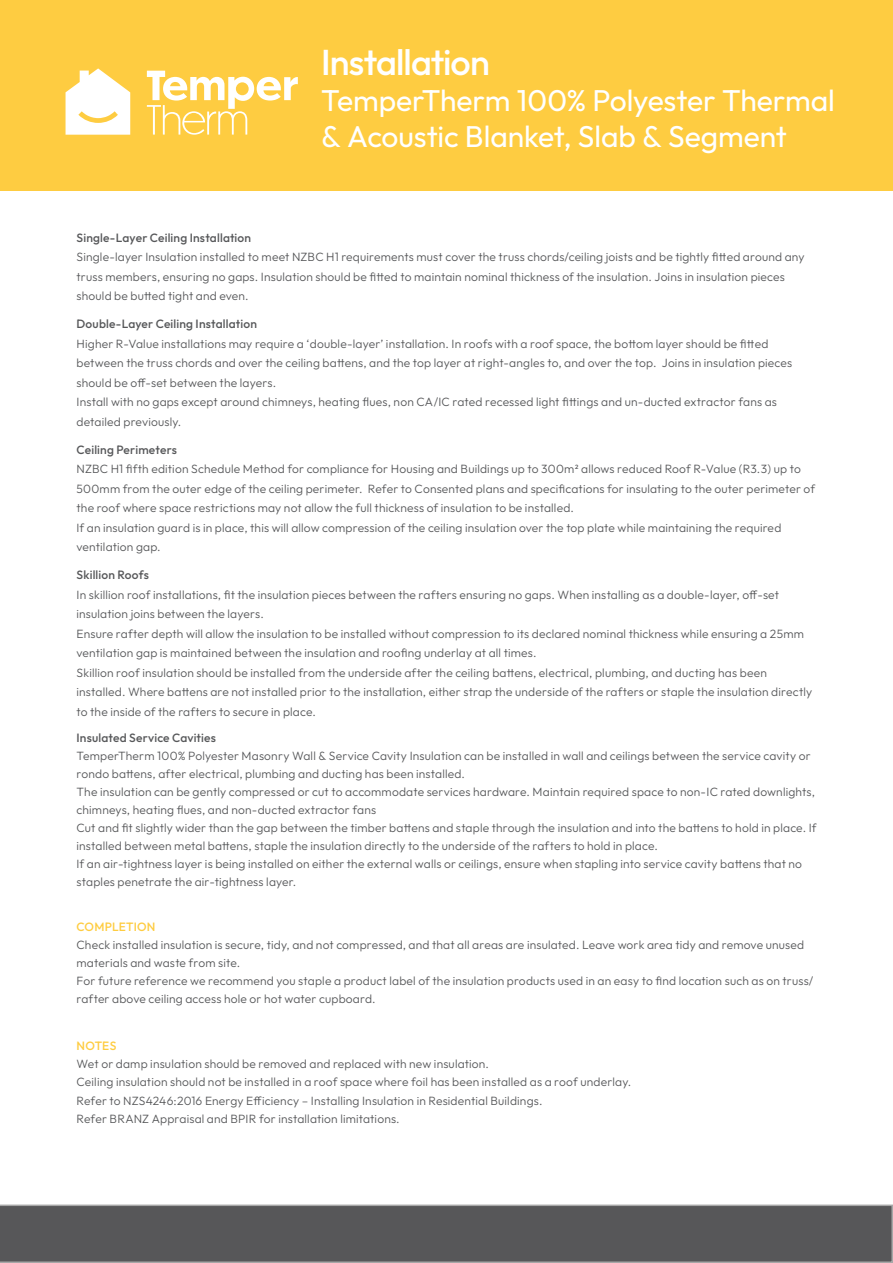
<style>
.page{position:relative;width:893px;height:1263px;background:#fff}
.page>*{position:absolute;margin:0;border:0;box-sizing:border-box;transform-origin:0 0}
.t1{font:500 36px "Outfit";letter-spacing:-.025em;color:#fff}
.t2{font:30px/36px "Outfit";color:#fff}
.Bold_Heading_Small{font:300 12px/19.5px "Outfit";letter-spacing:.015em;color:#57585a}
.s1{font-weight:500}
.s2{font-weight:500;color:#fecc41}
</style>
<div class="page">
<svg style="left:0;top:1204px;width:893px;height:59px;background:#5c5c5e"></svg>
<div style="left:0;top:0;width:893px;height:190px;background:#fecc41"></div>
<svg style="left:66px;top:68px;width:64px;height:67px"></svg>
<svg style="left:147px;top:71px;width:151px;height:64px"></svg>
<h1 class="t1" style="left:321px;top:39px;width:170px">Installation</h1>
<h2 class="t2" style="left:321px;top:83px;width:515px">TemperTherm 100% Polyester Thermal &amp; Acoustic Blanket, Slab &amp; Segment</h2>
<p class="Bold_Heading_Small" style="left:77px;top:228px;width:729px"><span class="s1">Single-Layer Ceiling Installation<br></span>Single-layer Insulation installed to meet NZBC H1 requirements must cover the truss chords/ceiling joists and be tightly fitted around any truss members, ensuring no gaps. Insulation should be fitted to maintain nominal thickness of the insulation. Joins in insulation pieces should be butted tight and even.</p>
<p class="Bold_Heading_Small" style="left:77px;top:314px;width:717px"><span class="s1">Double-Layer Ceiling Installation<br></span>Higher R-Value installations may require a ‘double-layer’ installation. In roofs with a roof space, the bottom layer should be fitted between the truss chords and over the ceiling battens, and the top layer at right-angles to, and over the top. Joins in insulation pieces should be off-set between the layers.<br>Install with no gaps except around chimneys, heating flues, non CA/IC rated recessed light fittings and un-ducted extractor fans as detailed previously.</p>
<p class="Bold_Heading_Small" style="left:77px;top:440px;width:740px"><span class="s1">Ceiling Perimeters<br></span>NZBC H1 fifth edition Schedule Method for compliance for Housing and Buildings up to 300m² allows reduced Roof R-Value (R3.3) up to 500mm from the outer edge of the ceiling perimeter. Refer to Consented plans and specifications for insulating to the outer perimeter of the roof where space restrictions may not allow the full thickness of insulation to be installed.<br>If an insulation guard is in place, this will allow compression of the ceiling insulation over the top plate while maintaining the required ventilation gap.</p>
<p class="Bold_Heading_Small" style="left:77px;top:565px;width:737px"><span class="s1">Skillion Roofs<br></span>In skillion roof installations, fit the insulation pieces between the rafters ensuring no gaps. When installing as a double-layer, off-set insulation joins between the layers.<br>Ensure rafter depth will allow the insulation to be installed without compression to its declared nominal thickness while ensuring a 25mm ventilation gap is maintained between the insulation and roofing underlay at all times.<br>Skillion roof insulation should be installed from the underside after the ceiling battens, electrical, plumbing, and ducting has been installed. Where battens are not installed prior to the installation, either strap the underside of the rafters or staple the insulation directly to the inside of the rafters to secure in place.</p>
<p class="Bold_Heading_Small" style="left:77px;top:729px;width:742px;line-height:18px"><span class="s1">Insulated Service Cavities<br></span>TemperTherm 100% Polyester Masonry Wall &amp; Service Cavity Insulation can be installed in wall and ceilings between the service cavity or rondo battens, after electrical, plumbing and ducting has been installed.<br>The insulation can be gently compressed or cut to accommodate services hardware. Maintain required space to non-IC rated downlights, chimneys, heating flues, and non-ducted extractor fans<br>Cut and fit slightly wider than the gap between the timber battens and staple through the insulation and into the battens to hold in place. If installed between metal battens, staple the insulation directly to the underside of the rafters to hold in place.<br>If an air-tightness layer is being installed on either the external walls or ceilings, ensure when stapling into service cavity battens that no staples penetrate the air-tightness layer.</p>
<p class="Bold_Heading_Small" style="left:77px;top:918px;width:738px;line-height:18px"><span class="s2">COMPLETION<br></span>Check installed insulation is secure, tidy, and not compressed, and that all areas are insulated. Leave work area tidy and remove unused materials and waste from site.<br>For future reference we recommend you staple a product label of the insulation products used in an easy to find location such as on truss/ rafter above ceiling access hole or hot water cupboard.</p>
<p class="Bold_Heading_Small" style="left:77px;top:1037px;width:556px;line-height:18px"><span class="s2">NOTES<br></span>Wet or damp insulation should be removed and replaced with new insulation.<br>Ceiling insulation should not be installed in a roof space where foil has been installed as a roof underlay.</p>
<p class="Bold_Heading_Small" style="left:77px;top:1092px;width:467px;line-height:18px">Refer to NZS4246:2016 Energy Efficiency – Installing Insulation in Residential Buildings.<br>Refer BRANZ Appraisal and BPIR for installation limitations.</p>
</div>
